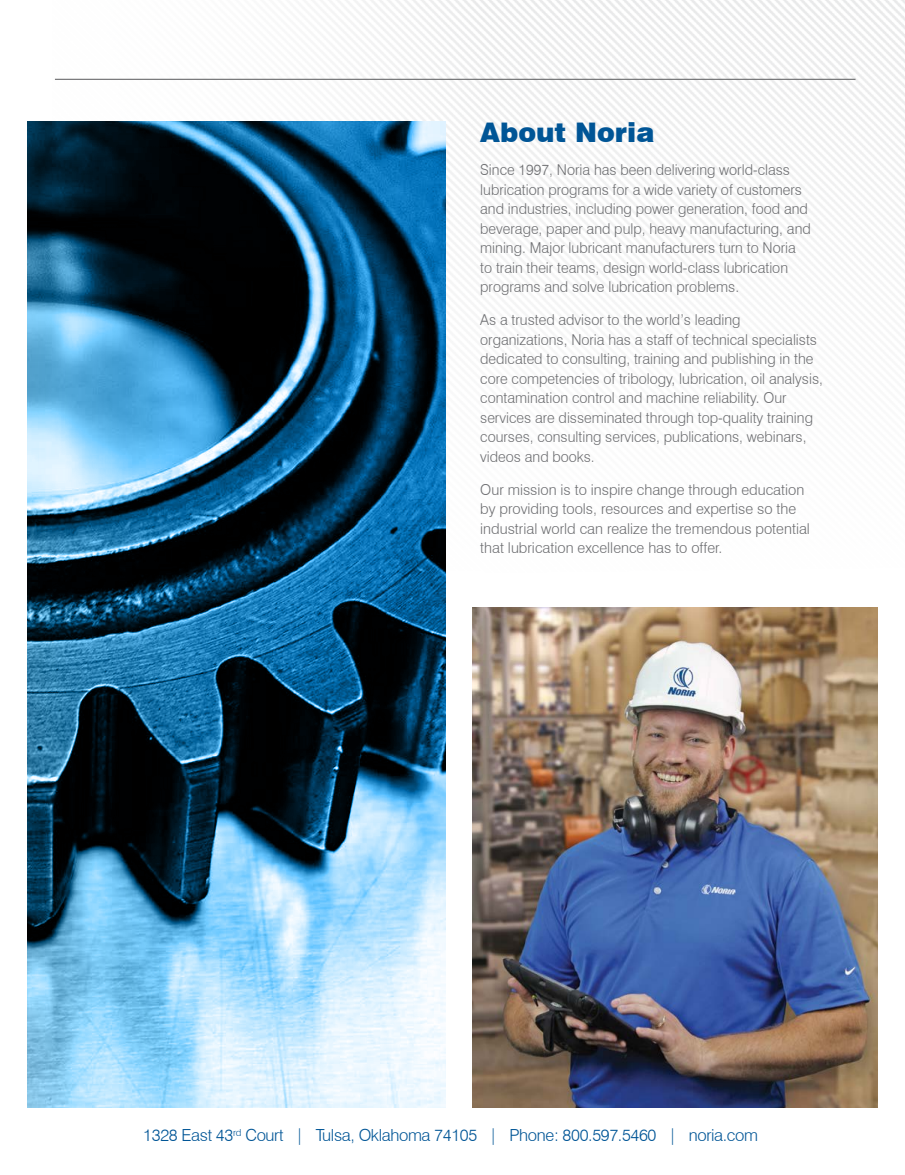
<style>
.page{position:relative;width:905px;height:1175px;background:#fff}
.page>*{position:absolute;margin:0;border:0;box-sizing:border-box;transform-origin:0 0}
.t1{font:900 27px "Swiss 721 BT";color:#005596}
.t2{font:300 16.65px "Swiss 721 BT";letter-spacing:-.02em;color:#005596}
.t3{font:300 15px/19.5px "Swiss 721 BT";color:#6d6e71;scale:.96 1}
.t4{font:300 15px/19.5px "Swiss 721 BT";color:#6d6e71}
</style>
<div class="page">
<img style="left:27px;top:0;width:877px;height:1108px">
<hr style="left:55px;top:79px;width:800px;height:1px;background:#58595b">
<svg style="left:27px;top:122px;width:419px;height:985px;background:#3c6e8c"></svg>
<img style="left:472px;top:608px;width:406px;height:499px">
<h1 class="t1" style="left:480px;top:116px;width:176px">About Noria</h1>
<p class="t3" style="left:480px;top:160px;width:346px">Since 1997, Noria has been delivering world-class lubrication programs for a wide variety of customers and industries, including power generation, food and beverage, paper and pulp, heavy manufacturing, and mining. Major lubricant manufacturers turn to Noria to train their teams, design world-class lubrication programs and solve lubrication problems.</p>
<p class="t3" style="left:480px;top:310px;width:358px">As a trusted advisor to the world’s leading organizations, Noria has a staff of technical specialists dedicated to consulting, training and publishing in the core competencies of tribology, lubrication, oil analysis, contamination control and machine reliability. Our services are disseminated through top-quality training courses, consulting services, publications, webinars, videos and books.</p>
<p class="t4" style="left:480px;top:479px;width:331px">Our mission is to inspire change through education by providing tools, resources and expertise so the industrial world can realize the tremendous potential that lubrication excellence has to offer.</p>
<p class="t2" style="left:143px;top:1125px;width:616px">1328 East 43<sup>rd</sup> Court | Tulsa, Oklahoma 74105 | Phone: 800.597.5460 | noria.com</p>
</div>
